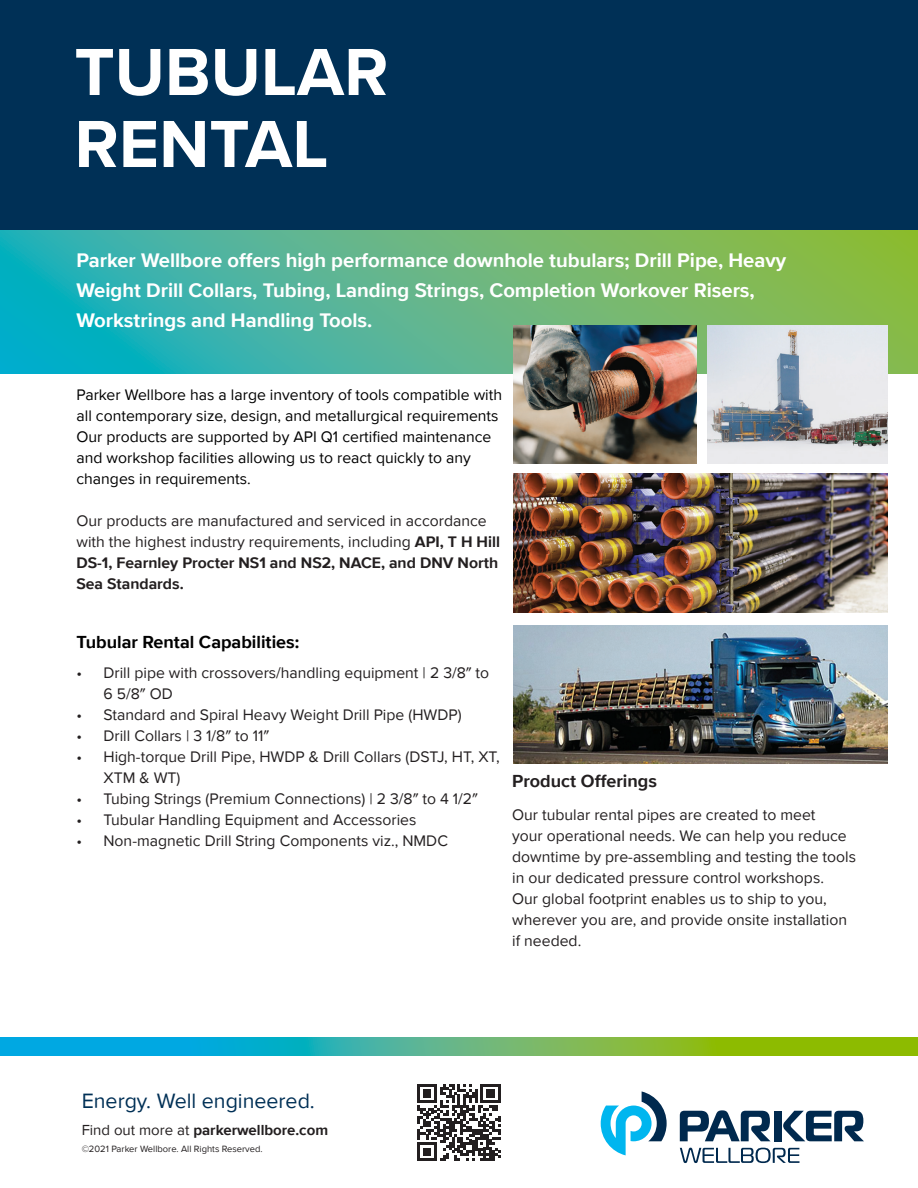
<style>
.page{position:relative;width:918px;height:1188px;background:#fff}
.page>*{position:absolute;margin:0;border:0;box-sizing:border-box;transform-origin:0 0}
.t1{font:700 69px "Proxima Nova";color:#fff}
.t2{font:21.3px "Proxima Nova";color:#003056}
.t3{font:700 20.25px/30px "Proxima Nova";color:#fff}
.t4{font:700 18px "Proxima Nova";color:#000}
.t5{font:700 18px "Proxima Nova";color:#231f20}
.t6{font:15.75px/21px "Proxima Nova";color:#231f20}
.t7{font:15.75px/21px "Proxima Nova";color:#000}
.t8{font:700 15px "Proxima Nova";color:#231f20}
.t9{font:9.3px "Proxima Nova";color:#231f20}
.s1{font-weight:700}
.s2{font-weight:400}
</style>
<div class="page">
<svg style="left:0;top:230px;width:918px;height:144px;background:#58b589"></svg>
<svg style="left:0;top:1038px;width:918px;height:17px;background:#4eb37a"></svg>
<div style="left:0;top:0;width:918px;height:230px;background:#003056"></div>
<svg style="left:601px;top:1091px;width:66px;height:64px"></svg>
<svg style="left:680px;top:1110px;width:90px;height:31px"></svg>
<div style="left:774px;top:1111px;width:8px;height:30px;background:#00294e"></div>
<svg style="left:783px;top:1111px;width:81px;height:30px"></svg>
<svg style="left:680px;top:1148px;width:120px;height:15px"></svg>
<svg style="left:417px;top:1084px;width:84px;height:77px"></svg>
<img style="left:707px;top:325px;width:180px;height:139px">
<img style="left:514px;top:625px;width:373px;height:139px">
<img style="left:513px;top:325px;width:183px;height:139px">
<img style="left:514px;top:474px;width:373px;height:138px">
<p class="t1" style="left:75px;top:21px;width:316px">TUBULAR</p>
<p class="t1" style="left:75px;top:93px;width:255px">RENTAL</p>
<p class="t3" style="left:76px;top:245px;width:711px">Parker Wellbore offers high performance downhole tubulars; Drill Pipe, Heavy<br>Weight Drill Collars, Tubing, Landing Strings, Completion Workover Risers,<br>Workstrings and Handling Tools.</p>
<p class="t7" style="left:76px;top:383px;width:427px">Parker Wellbore has a large inventory of tools compatible with all contemporary size, design, and metallurgical requirements</p>
<p class="t7" style="left:76px;top:425px;width:416px">Our products are supported by API Q1 certified maintenance and workshop facilities allowing us to react quickly to any changes in requirements.</p>
<p class="t6" style="left:76px;top:509px;width:425px">Our products are manufactured and serviced in accordance with the highest industry requirements, including <span class="s1">API, T H Hill DS-1, Fearnley Procter NS1 and NS2, NACE, and DNV North Sea Standards.</span></p>
<p class="t4" style="left:76px;top:629px;width:224px">Tubular Rental Capabilities:</p>
<p class="t6" style="left:104px;top:662px;width:387px;text-indent:-27px">• Drill pipe with crossovers/handling equipment | 2 3/8″ to<br>6 5/8″ OD</p>
<p class="t6" style="left:76px;top:704px;width:387px">• Standard and Spiral Heavy Weight Drill Pipe (HWDP)</p>
<p class="t6" style="left:76px;top:725px;width:194px">• Drill Collars | 3 1/8″ to 11″</p>
<p class="t6" style="left:104px;top:746px;width:398px;text-indent:-27px">• High-torque Drill Pipe, HWDP &amp; Drill Collars (DSTJ, HT, XT,<br>XTM &amp; WT)</p>
<p class="t6" style="left:76px;top:788px;width:403px">• Tubing Strings (Premium Connections) | 2 3/8″ to 4 1/2″</p>
<p class="t6" style="left:76px;top:809px;width:342px">• Tubular Handling Equipment and Accessories</p>
<p class="t6" style="left:76px;top:830px;width:373px">• Non-magnetic Drill String Components viz., NMDC</p>
<p class="t5" style="left:512px;top:767px;width:146px">Product Offerings</p>
<p class="t6" style="left:512px;top:803px;width:345px">Our tubular rental pipes are created to meet<br>your operational needs. We can help you reduce downtime by pre-assembling and testing the tools in our dedicated pressure control workshops.<br>Our global footprint enables us to ship to you, wherever you are, and provide onsite installation if needed.</p>
<p class="t2" style="left:82px;top:1085px;width:235px">Energy. Well engineered.</p>
<p class="t8" style="left:82px;top:1119px;width:248px"><span class="s2">Find out more at</span> parkerwellbore.com</p>
<p class="t9" style="left:82px;top:1142px;width:182px">©2021 Parker Wellbore. All Rights Reserved.</p>
</div>
